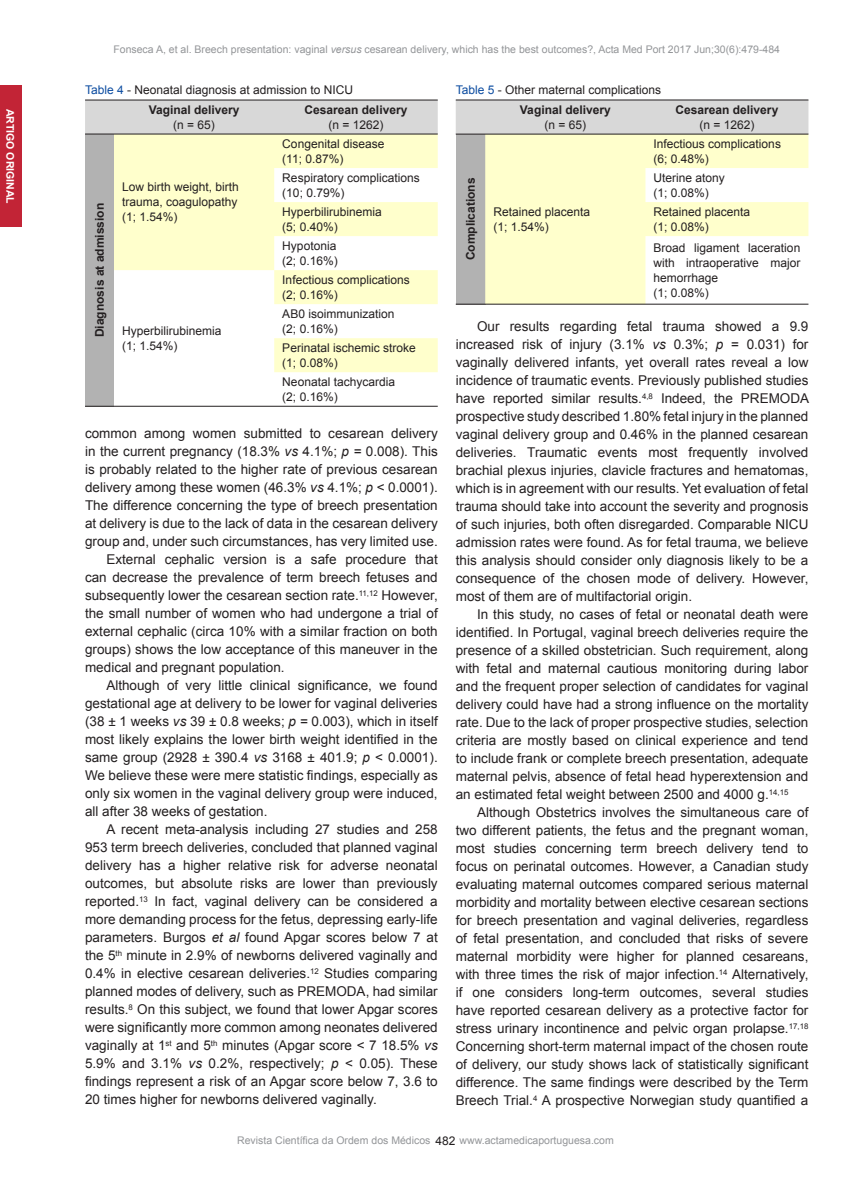
<style>
.page{position:relative;width:851px;height:1191px;background:#fff}
.page>*{position:absolute;margin:0;border:0;box-sizing:border-box;transform-origin:0 0}
.Normal_wrd_4{font:13.5px/18px "Arial";color:#231f20;text-align:justify}
.Normal_wrd_4-2{font:12px/15px "Arial";color:#231f20}
.Normal_wrd_4-3{font:700 12px "Arial";color:#231f20}
.t1{font:10.5px "Arial";color:#939598}
.t2{font:700 10.5px "Arial";color:#fff}
.s1{font-style:italic}
.s2{color:#0d4da1}
</style>
<div class="page">
<div style="left:0;top:85px;width:22px;height:142px;background:#c22436"></div>
<div style="left:85px;top:101px;width:353px;height:33px;background:#d8d8d8"></div>
<div style="left:85px;top:134px;width:29px;height:272px;background:#b2b2b2"></div>
<svg style="left:114px;top:135px;width:324px;height:237px;fill:#ffc"></svg>
<hr style="left:85px;top:100px;width:353px;height:1px;background:#231f20">
<hr style="left:85px;top:134px;width:353px;height:1px;background:#231f20">
<hr style="left:85px;top:406px;width:353px;height:1px;background:#231f20">
<div style="left:456px;top:101px;width:352px;height:33px;background:#d8d8d8"></div>
<div style="left:456px;top:134px;width:29px;height:170px;background:#b2b2b2"></div>
<svg style="left:485px;top:135px;width:323px;height:169px;fill:#ffc"></svg>
<hr style="left:456px;top:100px;width:352px;height:1px;background:#231f20">
<hr style="left:456px;top:134px;width:352px;height:1px;background:#231f20">
<hr style="left:456px;top:304px;width:352px;height:1px;background:#231f20">
<p class="t2" style="left:18px;top:109px;width:97px;rotate:90deg">ARTIGO ORIGINAL</p>
<p class="t1" style="left:113px;top:42px;width:668px">Fonseca A, et al. Breech presentation: vaginal <span class="s1">versus</span> cesarean delivery, which has the best outcomes?, Acta Med Port 2017 Jun;30(6):479-484</p>
<p class="Normal_wrd_4-2" style="left:85px;top:82px;width:270px"><span class="s2">Table 4</span> - Neonatal diagnosis at admission to NICU</p>
<p class="Normal_wrd_4-3" style="left:149px;top:101px;width:92px">Vaginal delivery</p>
<p class="Normal_wrd_4-2" style="left:173px;top:117px;width:43px">(n = 65)</p>
<p class="Normal_wrd_4-3" style="left:304px;top:101px;width:104px">Cesarean delivery</p>
<p class="Normal_wrd_4-2" style="left:328px;top:117px;width:57px">(n = 1262)</p>
<p class="Normal_wrd_4-3" style="left:91px;top:337px;width:136px;rotate:-90deg">Diagnosis at admission</p>
<p class="Normal_wrd_4-2" style="left:122px;top:180px;width:118px">Low birth weight, birth trauma, coagulopathy</p>
<p class="Normal_wrd_4-2" style="left:122px;top:210px;width:57px">(1; 1.54%)</p>
<p class="Normal_wrd_4-2" style="left:122px;top:323px;width:101px">Hyperbilirubinemia</p>
<p class="Normal_wrd_4-2" style="left:122px;top:338px;width:57px">(1; 1.54%)</p>
<p class="Normal_wrd_4-2" style="left:282px;top:136px;width:104px">Congenital disease</p>
<p class="Normal_wrd_4-2" style="left:282px;top:151px;width:63px">(11; 0.87%)</p>
<p class="Normal_wrd_4-2" style="left:282px;top:170px;width:139px">Respiratory complications</p>
<p class="Normal_wrd_4-2" style="left:282px;top:185px;width:64px">(10; 0.79%)</p>
<p class="Normal_wrd_4-2" style="left:282px;top:204px;width:101px">Hyperbilirubinemia</p>
<p class="Normal_wrd_4-2" style="left:282px;top:219px;width:57px">(5; 0.40%)</p>
<p class="Normal_wrd_4-2" style="left:282px;top:238px;width:56px">Hypotonia</p>
<p class="Normal_wrd_4-2" style="left:282px;top:253px;width:57px">(2; 0.16%)</p>
<p class="Normal_wrd_4-2" style="left:282px;top:272px;width:129px">Infectious complications</p>
<p class="Normal_wrd_4-2" style="left:282px;top:287px;width:57px">(2; 0.16%)</p>
<p class="Normal_wrd_4-2" style="left:282px;top:306px;width:114px">AB0 isoimmunization</p>
<p class="Normal_wrd_4-2" style="left:282px;top:321px;width:57px">(2; 0.16%)</p>
<p class="Normal_wrd_4-2" style="left:282px;top:340px;width:135px">Perinatal ischemic stroke</p>
<p class="Normal_wrd_4-2" style="left:282px;top:355px;width:57px">(1; 0.08%)</p>
<p class="Normal_wrd_4-2" style="left:282px;top:374px;width:114px">Neonatal tachycardia</p>
<p class="Normal_wrd_4-2" style="left:282px;top:389px;width:57px">(2; 0.16%)</p>
<p class="Normal_wrd_4" style="left:85px;top:424px;width:354px">common among women submitted to cesarean delivery in the current pregnancy (18.3% <span class="s1">vs</span> 4.1%; <span class="s1">p =</span> 0.008). This is probably related to the higher rate of previous cesarean delivery among these women (46.3% <span class="s1">vs</span> 4.1%; <span class="s1">p</span> &lt; 0.0001).<br>The difference concerning the type of breech presentation at delivery is due to the lack of data in the cesarean delivery group and, under such circumstances, has very limited use.</p>
<p class="Normal_wrd_4" style="left:85px;top:550px;width:354px;text-indent:21px">External cephalic version is a safe procedure that can decrease the prevalence of term breech fetuses and subsequently lower the cesarean section rate.<sup>11,12</sup> However, the small number of women who had undergone a trial of external cephalic (circa 10% with a similar fraction on both groups) shows the low acceptance of this maneuver in the medical and pregnant population.</p>
<p class="Normal_wrd_4" style="left:85px;top:676px;width:354px;text-indent:21px">Although of very little clinical significance, we found gestational age at delivery to be lower for vaginal deliveries (38 ± 1 weeks <span class="s1">vs</span> 39 ± 0.8 weeks; <span class="s1">p =</span> 0.003), which in itself most likely explains the lower birth weight identified in the same group (2928 ± 390.4 <span class="s1">vs</span> 3168 ± 401.9; <span class="s1">p</span> &lt; 0.0001).<br>We believe these were mere statistic findings, especially as only six women in the vaginal delivery group were induced, all after 38 weeks of gestation.</p>
<p class="Normal_wrd_4" style="left:85px;top:820px;width:354px;text-indent:21px">A recent meta-analysis including 27 studies and 258<br>953 term breech deliveries, concluded that planned vaginal delivery has a higher relative risk for adverse neonatal outcomes, but absolute risks are lower than previously reported.<sup>13</sup> In fact, vaginal delivery can be considered a more demanding process for the fetus, depressing early-life parameters. Burgos <span class="s1">et al</span> found Apgar scores below 7 at the 5<sup>th</sup> minute in 2.9% of newborns delivered vaginally and 0.4% in elective cesarean deliveries.<sup>12</sup> Studies comparing planned modes of delivery, such as PREMODA, had similar results.<sup>8</sup> On this subject, we found that lower Apgar scores were significantly more common among neonates delivered vaginally at 1<sup>st</sup> and 5<sup>th</sup> minutes (Apgar score &lt; 7 18.5% <span class="s1">vs </span>5.9% and 3.1% <span class="s1">vs</span> 0.2%, respectively; <span class="s1">p</span> &lt; 0.05). These findings represent a risk of an Apgar score below 7, 3.6 to 20 times higher for newborns delivered vaginally.</p>
<p class="Normal_wrd_4-2" style="left:456px;top:82px;width:207px"><span class="s2">Table 5</span> - Other maternal complications</p>
<p class="Normal_wrd_4-3" style="left:520px;top:101px;width:92px">Vaginal delivery</p>
<p class="Normal_wrd_4-2" style="left:544px;top:117px;width:43px">(n = 65)</p>
<p class="Normal_wrd_4-3" style="left:675px;top:101px;width:104px">Cesarean delivery</p>
<p class="Normal_wrd_4-2" style="left:699px;top:117px;width:57px">(n = 1262)</p>
<p class="Normal_wrd_4-3" style="left:462px;top:260px;width:84px;rotate:-90deg">Complications</p>
<p class="Normal_wrd_4-2" style="left:493px;top:204px;width:98px">Retained placenta</p>
<p class="Normal_wrd_4-2" style="left:493px;top:219px;width:57px">(1; 1.54%)</p>
<p class="Normal_wrd_4-2" style="left:653px;top:136px;width:129px">Infectious complications</p>
<p class="Normal_wrd_4-2" style="left:653px;top:151px;width:57px">(6; 0.48%)</p>
<p class="Normal_wrd_4-2" style="left:653px;top:170px;width:73px">Uterine atony</p>
<p class="Normal_wrd_4-2" style="left:653px;top:185px;width:57px">(1; 0.08%)</p>
<p class="Normal_wrd_4-2" style="left:653px;top:204px;width:98px">Retained placenta</p>
<p class="Normal_wrd_4-2" style="left:653px;top:219px;width:57px">(1; 0.08%)</p>
<p class="Normal_wrd_4-2" style="left:653px;top:240px;width:148px;text-align:justify">Broad ligament laceration with intraoperative major hemorrhage</p>
<p class="Normal_wrd_4-2" style="left:653px;top:285px;width:57px">(1; 0.08%)</p>
<p class="Normal_wrd_4" style="left:456px;top:317px;width:355px;text-indent:21px">Our results regarding fetal trauma showed a 9.9 increased risk of injury (3.1% <span class="s1">vs</span> 0.3%; <span class="s1">p</span> = 0.031) for vaginally delivered infants, yet overall rates reveal a low incidence of traumatic events. Previously published studies have reported similar results.<sup>4,8</sup> Indeed, the PREMODA prospective study described 1.80% fetal injury in the planned vaginal delivery group and 0.46% in the planned cesarean deliveries. Traumatic events most frequently involved brachial plexus injuries, clavicle fractures and hematomas, which is in agreement with our results. Yet evaluation of fetal trauma should take into account the severity and prognosis of such injuries, both often disregarded. Comparable NICU admission rates were found. As for fetal trauma, we believe this analysis should consider only diagnosis likely to be a consequence of the chosen mode of delivery. However, most of them are of multifactorial origin.</p>
<p class="Normal_wrd_4" style="left:456px;top:605px;width:354px;text-indent:21px">In this study, no cases of fetal or neonatal death were identified. In Portugal, vaginal breech deliveries require the presence of a skilled obstetrician. Such requirement, along with fetal and maternal cautious monitoring during labor and the frequent proper selection of candidates for vaginal delivery could have had a strong influence on the mortality rate. Due to the lack of proper prospective studies, selection criteria are mostly based on clinical experience and tend to include frank or complete breech presentation, adequate maternal pelvis, absence of fetal head hyperextension and an estimated fetal weight between 2500 and 4000 g.<sup>14,15</sup></p>
<p class="Normal_wrd_4" style="left:456px;top:803px;width:354px;text-indent:21px">Although Obstetrics involves the simultaneous care of two different patients, the fetus and the pregnant woman, most studies concerning term breech delivery tend to focus on perinatal outcomes. However, a Canadian study evaluating maternal outcomes compared serious maternal morbidity and mortality between elective cesarean sections for breech presentation and vaginal deliveries, regardless of fetal presentation, and concluded that risks of severe maternal morbidity were higher for planned cesareans, with three times the risk of major infection.<sup>14</sup> Alternatively, if one considers long-term outcomes, several studies have reported cesarean delivery as a protective factor for stress urinary incontinence and pelvic organ prolapse.<sup>17,18<br></sup>Concerning short-term maternal impact of the chosen route of delivery, our study shows lack of statistically significant difference. The same findings were described by the Term Breech Trial.<sup>4</sup> A prospective Norwegian study quantified a</p>
<p class="Normal_wrd_4-2" style="left:435px;top:1132px;width:22px">482</p>
<p class="t1" style="left:237px;top:1133px;width:195px">Revista Científica da Ordem dos Médicos</p>
<p class="t1" style="left:459px;top:1133px;width:156px">www.actamedicaportuguesa.com</p>
</div>
